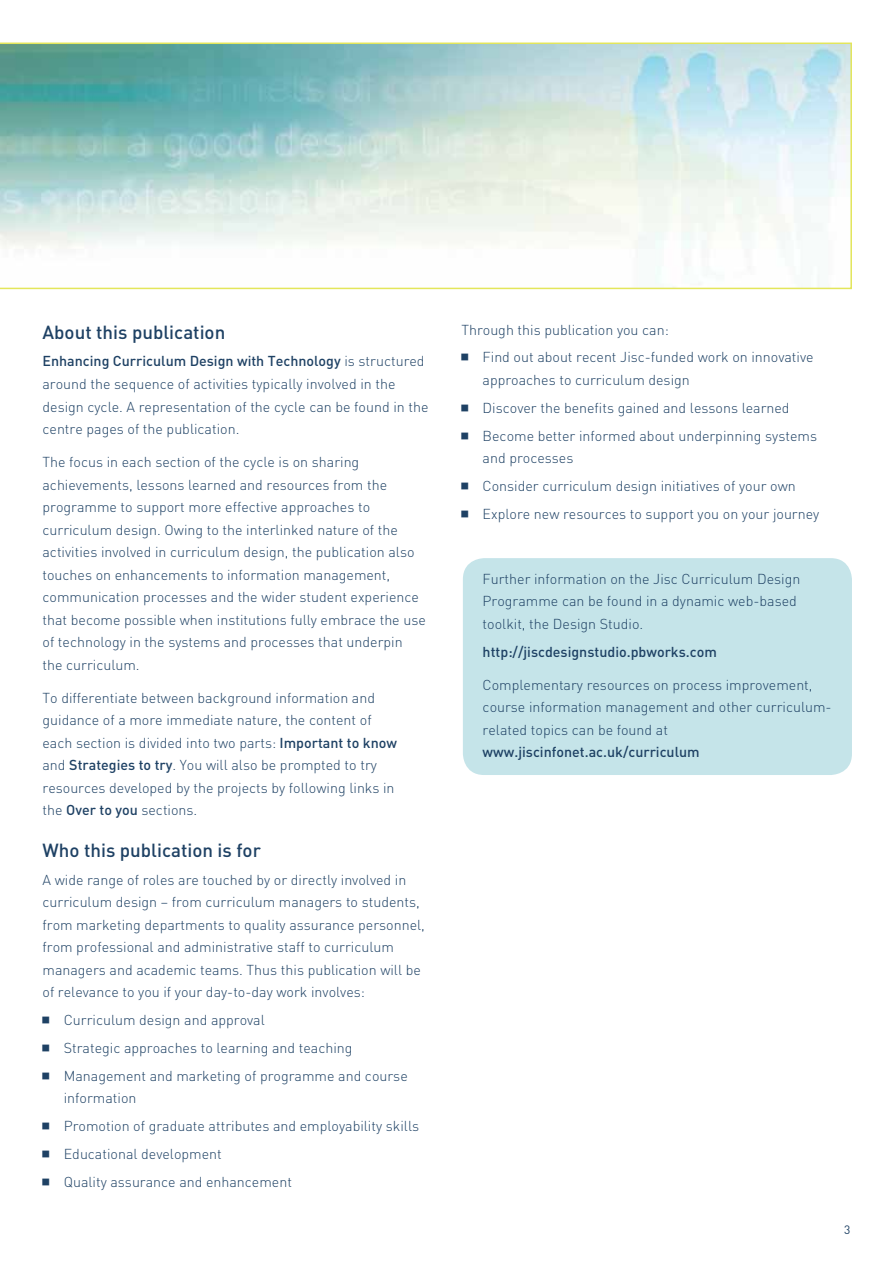
<style>
.page{position:relative;width:893px;height:1263px;background:#fff}
.page>*{position:absolute;margin:0;border:0;box-sizing:border-box;transform-origin:0 0}
.t1{font:500 18.75px "JISC";color:#1e4164}
.t2{font:300 14.25px/22.5px "JISC";color:#1e4164}
.t3{font:500 14.25px "JISC";color:#1e4164}
.t4{font:12px "JISC";color:#1e4164}
.s1{font-weight:500}
</style>
<div class="page">
<div style="left:463px;top:558px;width:389px;height:217px;background:#c5e4e9;border-radius:21px"></div>
<svg style="left:0;top:43px;width:852px;height:246px"></svg>
<h1 class="t1" style="left:43px;top:320px;width:184px">About this publication</h1>
<p class="t2" style="left:43px;top:350px;width:387px"><span class="s1">Enhancing Curriculum Design with Technology</span> is structured around the sequence of activities typically involved in the design cycle. A representation of the cycle can be found in the centre pages of the publication.</p>
<p class="t2" style="left:43px;top:451px;width:385px">The focus in each section of the cycle is on sharing achievements, lessons learned and resources from the programme to support more effective approaches to curriculum design. Owing to the interlinked nature of the activities involved in curriculum design, the publication also touches on enhancements to information management, communication processes and the wider student experience that become possible when institutions fully embrace the use of technology in the systems and processes that underpin the curriculum.</p>
<p class="t2" style="left:43px;top:686px;width:356px">To differentiate between background information and guidance of a more immediate nature, the content of each section is divided into two parts: <span class="s1">Important to know </span>and <span class="s1">Strategies to try</span>. You will also be prompted to try resources developed by the projects by following links in the <span class="s1">Over to you</span> sections.</p>
<h1 class="t1" style="left:43px;top:838px;width:220px">Who this publication is for</h1>
<p class="t2" style="left:43px;top:868px;width:384px">A wide range of roles are touched by or directly involved in curriculum design – from curriculum managers to students, from marketing departments to quality assurance personnel, from professional and administrative staff to curriculum managers and academic teams. Thus this publication will be of relevance to you if your day-to-day work involves:</p>
<p class="t2" style="left:64px;top:1006px;width:345px;line-height:27.8px">Curriculum design and approval<br>Strategic approaches to learning and teaching<br>Management and marketing of programme and course</p>
<p class="t2" style="left:64px;top:1084px;width:357px;line-height:27.8px">information<br>Promotion of graduate attributes and employability skills Educational development<br>Quality assurance and enhancement</p>
<p class="t2" style="left:483px;top:315px;width:332px;line-height:27.8px;text-indent:-21px">Through this publication you can:<br>Find out about recent Jisc-funded work on innovative</p>
<p class="t2" style="left:483px;top:366px;width:336px;line-height:27.8px">approaches to curriculum design<br>Discover the benefits gained and lessons learned<br>Become better informed about underpinning systems</p>
<p class="t2" style="left:483px;top:444px;width:338px;line-height:27.8px">and processes<br>Consider curriculum design initiatives of your own<br>Explore new resources to support you on your journey</p>
<p class="t2" style="left:483px;top:567px;width:319px">Further information on the Jisc Curriculum Design<br>Programme can be found in a dynamic web-based toolkit, the Design Studio.</p>
<p class="t3" style="left:483px;top:642px;width:236px">http://jiscdesignstudio.pbworks.com</p>
<p class="t2" style="left:483px;top:673px;width:351px">Complementary resources on process improvement, course information management and other curriculum&shy;related topics can be found at</p>
<p class="t3" style="left:483px;top:743px;width:219px">www.jiscinfonet.ac.uk/curriculum</p>
<p class="t4" style="left:844px;top:1223px;width:8px">3</p>
</div>
